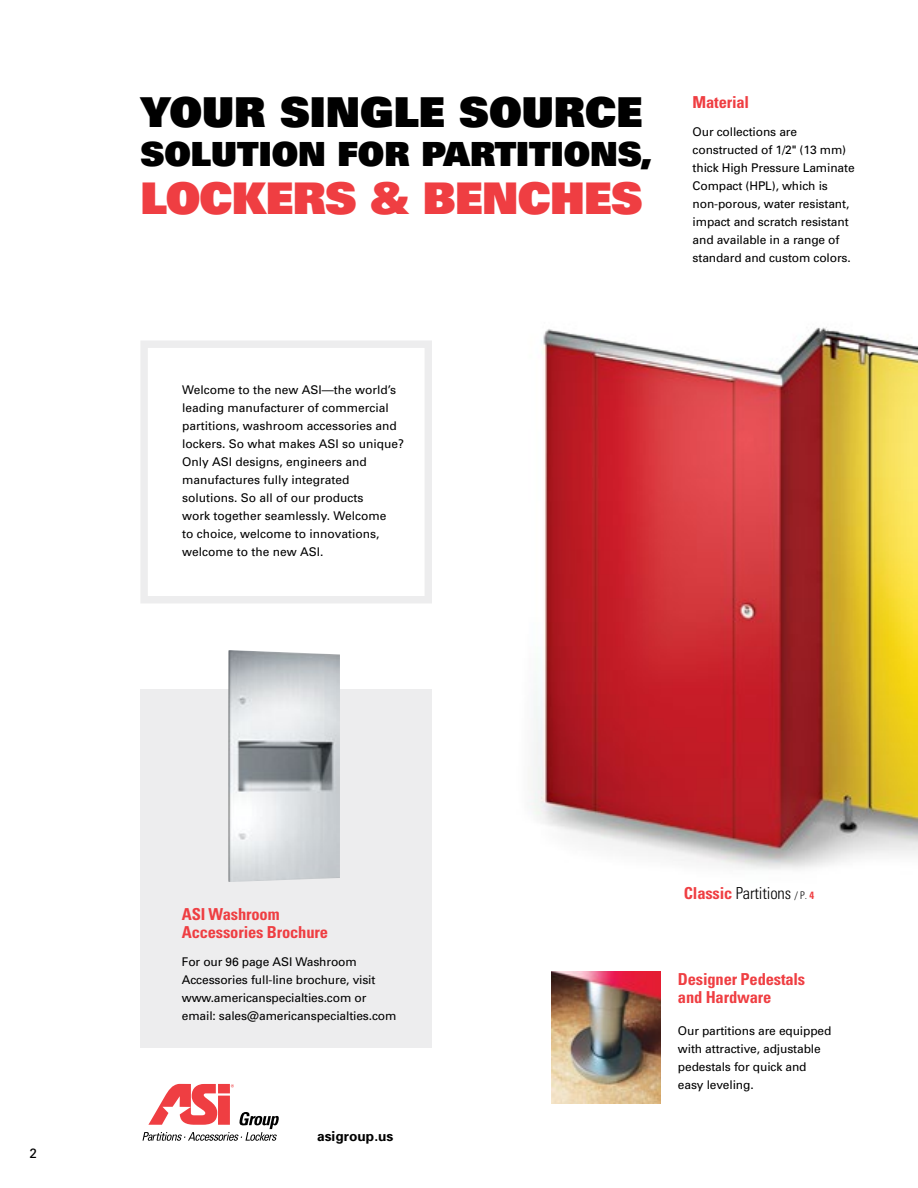
<style>
.page{position:relative;width:918px;height:1188px;background:#fff}
.page>*{position:absolute;margin:0;border:0;box-sizing:border-box;transform-origin:0 0}
.t1{font:900 43.65px "Univers";letter-spacing:-.02em;color:#ef3e42}
.t2{font:900 41.25px "Univers";color:#000}
.t3{font:900 33.3px "Univers";color:#000}
.t4{font:700 condensed 16.5px/18px "Univers";letter-spacing:-.01em;color:#ef3e42}
.t5{font:300 condensed 16.5px "Univers";letter-spacing:-.01em;color:#000}
.t6{font:700 13.8px "Univers";color:#000}
.t7{font:13.5px "Univers";color:#000}
.t8{font:12px/18px "Univers";letter-spacing:-.01em;color:#000}
.s1{font-weight:700;color:#ef3e42}
.s2{font-size:10.5px}
.s3{font-weight:700;font-size:10.5px;color:#ef3e42}
</style>
<div class="page">
<img style="left:265px;top:327px;width:653px;height:777px">
<div style="left:140px;top:340px;width:292px;height:263px;border:7px solid #ededee"></div>
<div style="left:140px;top:689px;width:292px;height:358px;background:#ededee"></div>
<img style="left:228px;top:650px;width:112px;height:232px">
<svg style="left:143px;top:1084px;width:137px;height:57px"></svg>
<img style="left:552px;top:972px;width:109px;height:131px">
<h2 class="t2" style="left:140px;top:85px;width:504px">YOUR SINGLE SOURCE</h2>
<h3 class="t3" style="left:140px;top:132px;width:513px">SOLUTION FOR PARTITIONS,</h3>
<h1 class="t1" style="left:140px;top:169px;width:504px">LOCKERS &amp; BENCHES</h1>
<h3 class="t4" style="left:693px;top:94px;width:58px">Material</h3>
<p class="t8" style="left:693px;top:123px;width:164px">Our collections are constructed of 1/2" (13 mm) thick High Pressure Laminate<br>Compact (HPL), which is non-porous, water resistant, impact and scratch resistant and available in a range of standard and custom colors.</p>
<p class="t8" style="left:182px;top:381px;width:224px">Welcome to the new ASI—the world’s leading manufacturer of commercial partitions, washroom accessories and lockers. So what makes ASI so unique?<br>Only ASI designs, engineers and manufactures fully integrated solutions. So all of our products<br>work together seamlessly. Welcome<br>to choice, welcome to innovations, welcome to the new ASI.</p>
<p class="t7" style="left:30px;top:1145px;width:9px">2</p>
<h3 class="t4" style="left:182px;top:905px;width:148px">ASI Washroom<br>Accessories Brochure</h3>
<p class="t8" style="left:182px;top:953px;width:216px">For our 96 page ASI Washroom Accessories full-line brochure, visit www.americanspecialties.com or email: sales@americanspecialties.com</p>
<p class="t6" style="left:317px;top:1128px;width:78px">asigroup.us</p>
<h3 class="t5" style="left:684px;top:884px;width:132px"><span class="s1">Classic</span> Partitions <span class="s2">/ P.</span> <span class="s3">4</span></h3>
<h3 class="t4" style="left:678px;top:970px;width:129px">Designer Pedestals and Hardware</h3>
<p class="t8" style="left:678px;top:1022px;width:155px">Our partitions are equipped with attractive, adjustable pedestals for quick and easy leveling.</p>
</div>
